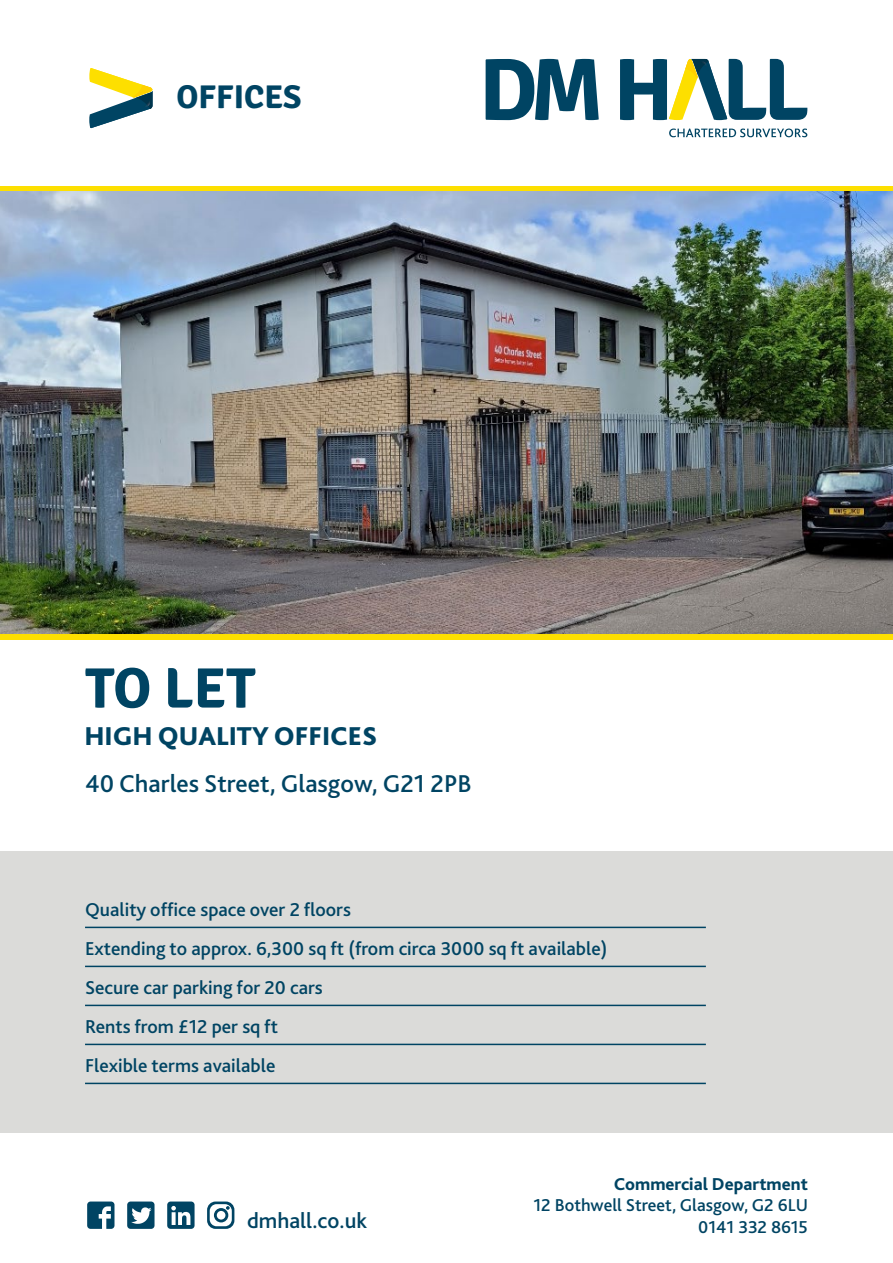
<style>
.page{position:relative;width:893px;height:1263px;background:#fff}
.page>*{position:absolute;margin:0;border:0;box-sizing:border-box;transform-origin:0 0}
.t1{font:700 57px "Signika";color:#004463}
.t2{font:700 33px "Signika";color:#004463}
.t3{font:800 27px "Bliss 2";color:#004463}
.t4{font:500 25.5px "Bliss 2";color:#004463}
.t5{font:500 22.5px "Bliss 2";color:#004463}
.t6{font:500 19.5px/39px "Bliss 2";color:#004463}
.t7{font:500 18px "Bliss 2";color:#004463}
.t8{font:800 18px "Bliss 2";color:#004463}
</style>
<div class="page">
<div style="left:0;top:634px;width:893px;height:5px;background:#fddf00"></div>
<div style="left:0;top:187px;width:893px;height:5px;background:#fddf00"></div>
<div style="left:0;top:851px;width:893px;height:281px;background:#dbdbd9"></div>
<img style="left:0;top:191px;width:893px;height:442px">
<svg style="left:486px;top:59px;width:113px;height:61px"></svg>
<svg style="left:669px;top:129px;width:138px;height:8px"></svg>
<svg style="left:620px;top:59px;width:187px;height:61px"></svg>
<svg style="left:89px;top:68px;width:64px;height:60px"></svg>
<hr style="left:85px;top:927px;width:621px;height:1px;background:#004463">
<hr style="left:85px;top:966px;width:621px;height:1px;background:#004463">
<hr style="left:85px;top:1005px;width:621px;height:1px;background:#004463">
<hr style="left:85px;top:1044px;width:621px;height:1px;background:#004463">
<hr style="left:85px;top:1083px;width:621px;height:1px;background:#004463">
<svg style="left:87px;top:1201px;width:27px;height:28px"></svg>
<div style="left:127px;top:1201px;width:28px;height:28px;background:#004463;border-radius:3px"></div>
<svg style="left:131px;top:1207px;width:20px;height:17px"></svg>
<div style="left:167px;top:1201px;width:28px;height:28px;background:#004463;border-radius:3px"></div>
<svg style="left:171px;top:1206px;width:19px;height:19px"></svg>
<svg style="left:207px;top:1201px;width:27px;height:28px"></svg>
<h2 class="t2" style="left:176px;top:77px;width:127px">OFFICES</h2>
<h1 class="t1" style="left:85px;top:654px;width:172px">TO LET</h1>
<h3 class="t3" style="left:84px;top:719px;width:294px">HIGH QUALITY OFFICES</h3>
<h3 class="t4" style="left:85px;top:768px;width:388px">40 Charles Street, Glasgow, G21 2PB</h3>
<p class="t6" style="left:85px;top:889px;width:524px">Quality office space over 2 floors<br>Extending to approx. 6,300 sq ft (from circa 3000 sq ft available)<br>Secure car parking for 20 cars<br>Rents from £12 per sq ft<br>Flexible terms available</p>
<p class="t8" style="left:614px;top:1172px;width:195px">Commercial Department</p>
<p class="t7" style="left:533px;top:1194px;width:276px">12 Bothwell Street, Glasgow, G2 6LU</p>
<p class="t5" style="left:247px;top:1207px;width:122px">dmhall.co.uk</p>
<p class="t7" style="left:698px;top:1216px;width:111px">0141 332 8615</p>
</div>
